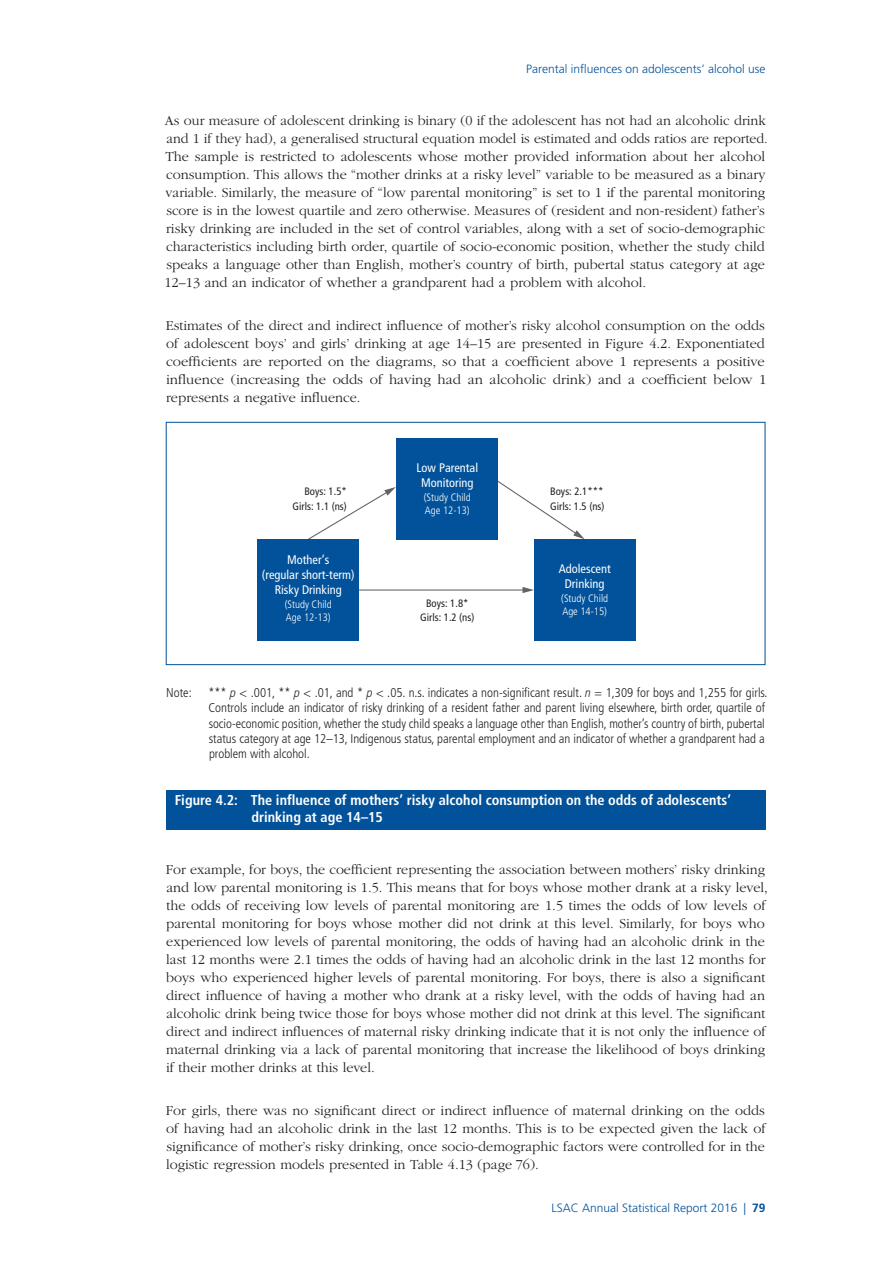
<style>
.page{position:relative;width:893px;height:1263px;background:#fff}
.page>*{position:absolute;margin:0;border:0;box-sizing:border-box;transform-origin:0 0}
.Body_Text{font:300 14.25px/18px "ITC Garamond Std";color:#231f20}
.Figure_caption_para{font:700 condensed 14.25px/17.1px "Frutiger LT Std";color:#fff}
.Figure_note{font:300 condensed 12.75px/15.3px "Frutiger LT Std";color:#231f20}
.t1{font:condensed 12.45px/14.9px "Frutiger LT";color:#fff;text-align:center}
.t2{font:300 12px "Frutiger LT Std";color:#01529a}
.t3{font:condensed 10.8px/14.5px "Frutiger LT";color:#231f20;text-align:center}
.t4{font:300 condensed 10.8px/12.9px "Frutiger LT";color:#fff}
.s1{font-family:"Frutiger LT Pro";font-style:italic}
.s2{font-weight:700}
</style>
<div class="page">
<div style="left:166px;top:790px;width:599px;height:40px;background:#01529a"></div>
<hr style="left:359px;top:589px;width:166px;height:1px;background:#636366">
<svg style="left:522px;top:587px;width:12px;height:6px"></svg>
<svg style="left:498px;top:481px;width:87px;height:58px"></svg>
<svg style="left:308px;top:487px;width:88px;height:52px"></svg>
<div style="left:397px;top:438px;width:101px;height:101px;background:#01529a"></div>
<div style="left:534px;top:539px;width:101px;height:101px;background:#01529a"></div>
<div style="left:258px;top:539px;width:101px;height:101px;background:#01529a"></div>
<div style="left:166px;top:422px;width:599px;height:243px;border:1px solid #01529a"></div>
<p class="t2" style="left:526px;top:62px;width:241px">Parental influences on adolescents’ alcohol use</p>
<p class="Body_Text" style="left:165px;top:112px;width:605px">As our measure of adolescent drinking is binary (0 if the adolescent has not had an alcoholic drink and 1 if they had), a generalised structural equation model is estimated and odds ratios are reported.<br>The sample is restricted to adolescents whose mother provided information about her alcohol consumption. This allows the “mother drinks at a risky level” variable to be measured as a binary variable. Similarly, the measure of “low parental monitoring” is set to 1 if the parental monitoring score is in the lowest quartile and zero otherwise. Measures of (resident and non-resident) father’s risky drinking are included in the set of control variables, along with a set of socio-demographic characteristics including birth order, quartile of socio-economic position, whether the study child speaks a language other than English, mother’s country of birth, pubertal status category at age 12–13 and an indicator of whether a grandparent had a problem with alcohol.</p>
<p class="Body_Text" style="left:166px;top:317px;width:602px">Estimates of the direct and indirect influence of mother’s risky alcohol consumption on the odds of adolescent boys’ and girls’ drinking at age 14–15 are presented in Figure 4.2. Exponentiated coefficients are reported on the diagrams, so that a coefficient above 1 represents a positive influence (increasing the odds of having had an alcoholic drink) and a coefficient below 1 represents a negative influence.</p>
<p class="t3" style="left:293px;top:484px;width:56px;text-align:right">Boys: 1.5*<br>Girls: 1.1 (ns)</p>
<p class="t1" style="left:416px;top:460px;width:63px">Low Parental<br>Monitoring</p>
<p class="t4" style="left:424px;top:491px;width:48px">(Study Child<br>Age 12-13)</p>
<p class="t1" style="left:262px;top:552px;width:94px">Mother’s<br>(regular short-term)<br>Risky Drinking</p>
<p class="t4" style="left:285px;top:598px;width:48px">(Study Child<br>Age 12-13)</p>
<p class="t3" style="left:420px;top:596px;width:56px">Boys: 1.8*<br>Girls: 1.2 (ns)</p>
<p class="t3" style="left:550px;top:484px;width:56px;text-align:left">Boys: 2.1***<br>Girls: 1.5 (ns)</p>
<p class="t1" style="left:559px;top:561px;width:53px">Adolescent<br>Drinking</p>
<p class="t4" style="left:561px;top:592px;width:48px">(Study Child<br>Age 14-15)</p>
<p class="Figure_note" style="left:166px;top:685px;width:27px">Note:</p>
<p class="Figure_note" style="left:208px;top:685px;width:561px">*** <span class="s1">p</span> &lt; .001, ** <span class="s1">p</span> &lt; .01, and * <span class="s1">p</span> &lt; .05. n.s. indicates a non-significant result. <span class="s1">n</span> = 1,309 for boys and 1,255 for girls.<br>Controls include an indicator of risky drinking of a resident father and parent living elsewhere, birth order, quartile of socio-economic position, whether the study child speaks a language other than English, mother’s country of birth, pubertal status category at age 12–13, Indigenous status, parental employment and an indicator of whether a grandparent had a problem with alcohol.</p>
<p class="Figure_caption_para" style="left:251px;top:792px;width:481px;text-indent:-77px">Figure 4.2: The influence of mothers’ risky alcohol consumption on the odds of adolescents’ drinking at age 14–15</p>
<p class="Body_Text" style="left:166px;top:861px;width:603px">For example, for boys, the coefficient representing the association between mothers’ risky drinking and low parental monitoring is 1.5. This means that for boys whose mother drank at a risky level, the odds of receiving low levels of parental monitoring are 1.5 times the odds of low levels of parental monitoring for boys whose mother did not drink at this level. Similarly, for boys who experienced low levels of parental monitoring, the odds of having had an alcoholic drink in the last 12 months were 2.1 times the odds of having had an alcoholic drink in the last 12 months for boys who experienced higher levels of parental monitoring. For boys, there is also a significant direct influence of having a mother who drank at a risky level, with the odds of having had an alcoholic drink being twice those for boys whose mother did not drink at this level. The significant direct and indirect influences of maternal risky drinking indicate that it is not only the influence of maternal drinking via a lack of parental monitoring that increase the likelihood of boys drinking if their mother drinks at this level.</p>
<p class="Body_Text" style="left:166px;top:1102px;width:601px;text-align:justify">For girls, there was no significant direct or indirect influence of maternal drinking on the odds of having had an alcoholic drink in the last 12 months. This is to be expected given the lack of significance of mother’s risky drinking, once socio-demographic factors were controlled for in the logistic regression models presented in Table 4.13 (page 76).</p>
<p class="t2" style="left:551px;top:1201px;width:216px">LSAC Annual Statistical Report 2016 | <span class="s2">79</span></p>
</div>
